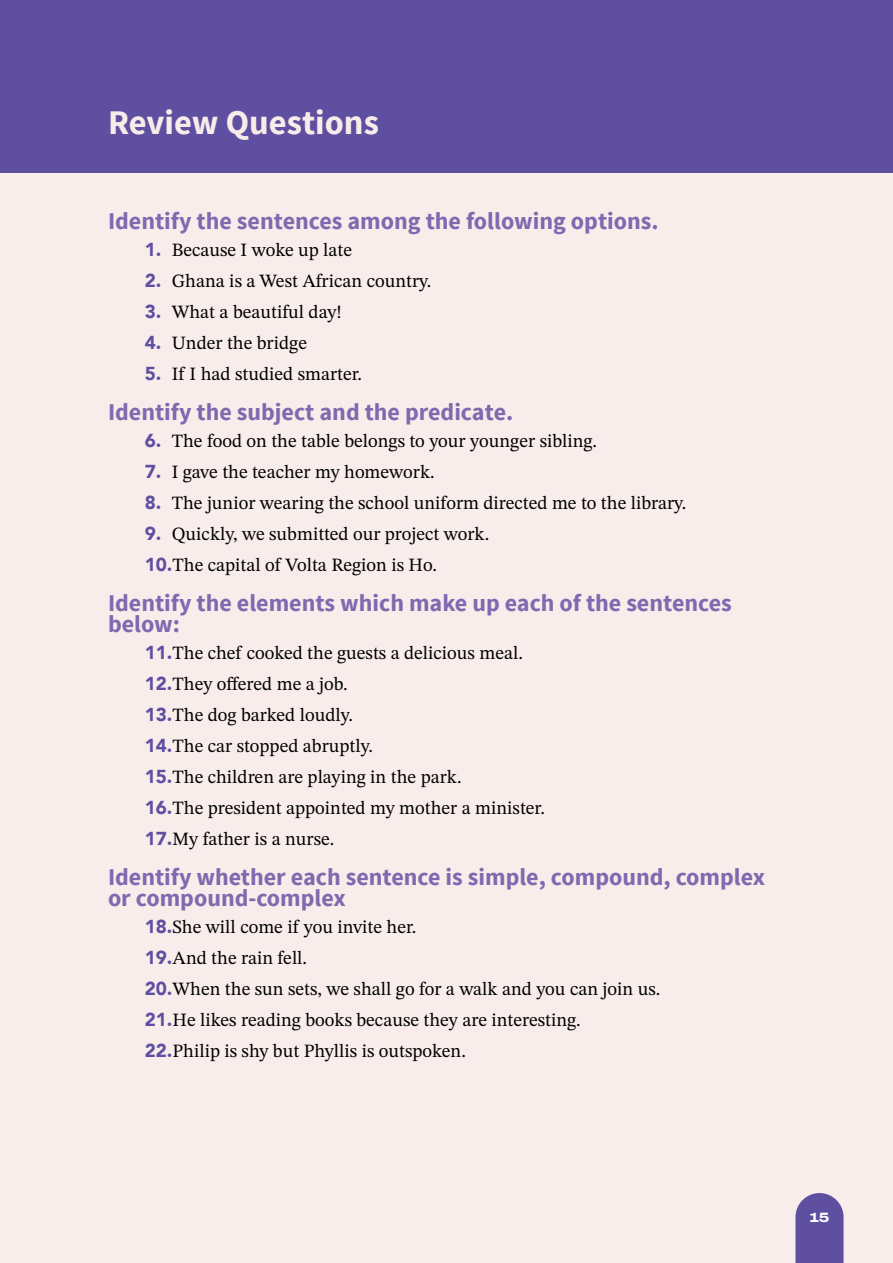
<style>
.page{position:relative;width:893px;height:1263px;background:#f9edec}
.page>*{position:absolute;margin:0;border:0;box-sizing:border-box;transform-origin:0 0}
.t1{font:700 34.5px "Source Sans Pro";color:#f8ecea}
.t2{font:700 24px/21px "Source Sans Pro";color:#7f6aaf}
.t3{font:18.75px/31px "STIX Two Text";color:#000}
.t4{font:800 13.5px "Archivo Expanded";color:#fff}
.s1{font-family:"Avenir";font-weight:900;color:#5f4fa1}
</style>
<div class="page">
<svg style="left:795px;top:1193px;width:49px;height:70px;background:#6d5da7"></svg>
<div style="left:0;top:0;width:893px;height:172px;background:#5f4fa1"></div>
<h1 class="t1" style="left:108px;top:100px;width:272px">Review Questions</h1>
<p class="t2" style="left:108px;top:212px;width:552px">Identify the sentences among the following options.</p>
<p class="t3" style="left:145px;top:234px;width:209px"><span class="s1">1.</span> Because I woke up late</p>
<p class="t3" style="left:145px;top:265px;width:288px"><span class="s1">2.</span> Ghana is a West African country.</p>
<p class="t3" style="left:145px;top:296px;width:198px"><span class="s1">3.</span> What a beautiful day!</p>
<p class="t3" style="left:145px;top:327px;width:164px"><span class="s1">4.</span> Under the bridge</p>
<p class="t3" style="left:145px;top:358px;width:219px"><span class="s1">5.</span> If I had studied smarter.</p>
<p class="t2" style="left:108px;top:403px;width:407px">Identify the subject and the predicate.</p>
<p class="t3" style="left:145px;top:425px;width:454px"><span class="s1">6.</span> The food on the table belongs to your younger sibling.</p>
<p class="t3" style="left:145px;top:456px;width:291px"><span class="s1">7.</span> I gave the teacher my homework.</p>
<p class="t3" style="left:145px;top:487px;width:543px"><span class="s1">8.</span> The junior wearing the school uniform directed me to the library.</p>
<p class="t3" style="left:145px;top:518px;width:346px"><span class="s1">9.</span> Quickly, we submitted our project work.<br><span class="s1">10.</span>The capital of Volta Region is Ho.</p>
<p class="t2" style="left:108px;top:593px;width:625px">Identify the elements which make up each of the sentences below:</p>
<p class="t3" style="left:145px;top:637px;width:402px"><span class="s1">11.</span>The chef cooked the guests a delicious meal.<br><span class="s1">12.</span>They offered me a job.<br><span class="s1">13.</span>The dog barked loudly.<br><span class="s1">14.</span>The car stopped abruptly.<br><span class="s1">15.</span>The children are playing in the park.<br><span class="s1">16.</span>The president appointed my mother a minister.<br><span class="s1">17.</span>My father is a nurse.</p>
<p class="t2" style="left:108px;top:867px;width:659px">Identify whether each sentence is simple, compound, complex or compound-complex</p>
<p class="t3" style="left:145px;top:911px;width:517px"><span class="s1">18.</span>She will come if you invite her.<br><span class="s1">19.</span>And the rain fell.<br><span class="s1">20.</span>When the sun sets, we shall go for a walk and you can join us.<br><span class="s1">21.</span>He likes reading books because they are interesting.<br><span class="s1">22.</span>Philip is shy but Phyllis is outspoken.</p>
<p class="t4" style="left:809px;top:1207px;width:22px">15</p>
</div>
